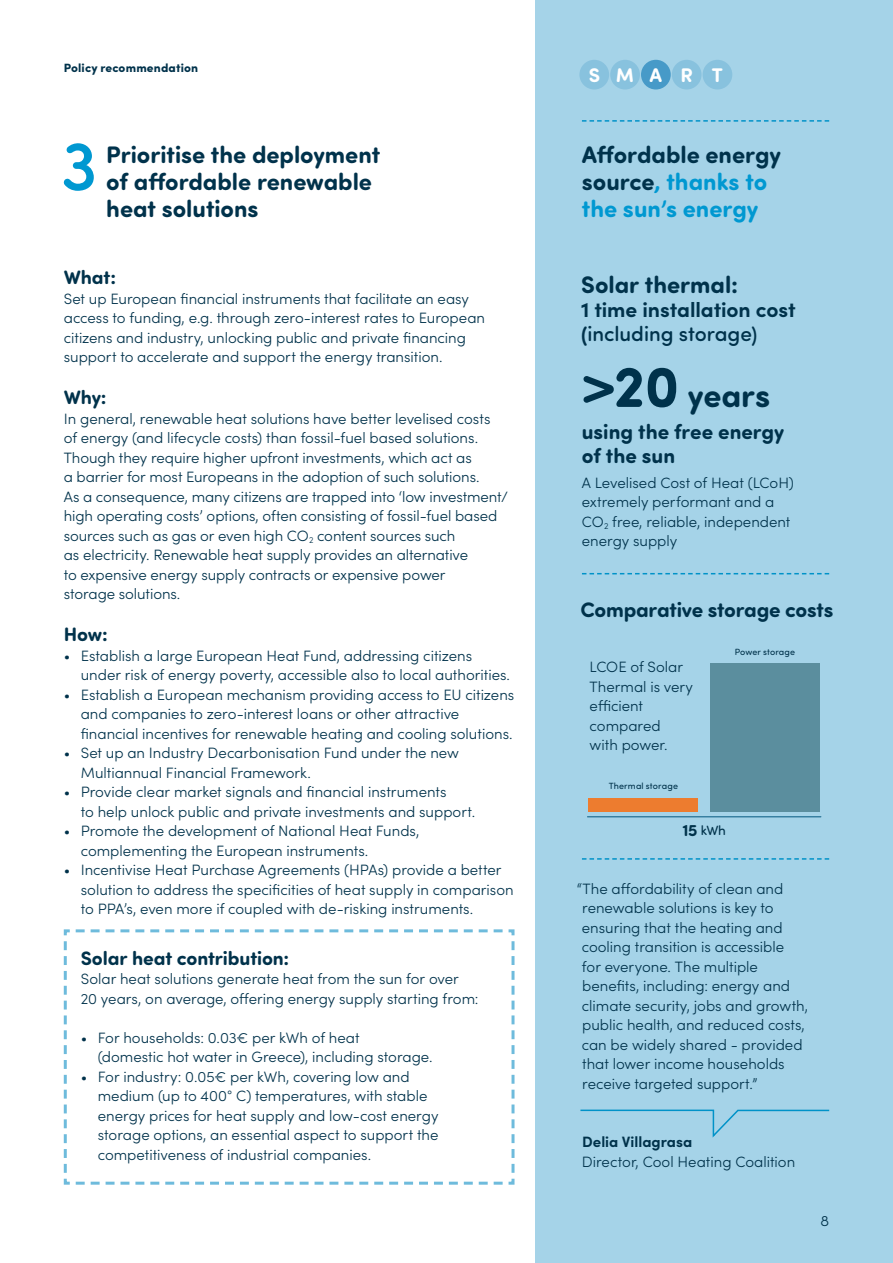
<style>
.page{position:relative;width:893px;height:1263px;background:#fff}
.page>*{position:absolute;margin:0;border:0;box-sizing:border-box;transform-origin:0 0}
.t1{font:500 70.65px "Sofia Pro Soft";color:#0098d1}
.t2{font:700 33px "Sofia Pro Soft";color:#00324b}
.t3{font:700 24px/27px "Sofia Pro Soft";color:#00324b}
.t4{font:700 24px/27px "Sofia Pro Soft";color:#0098d1}
.t5{font:700 21px/24px "Sofia Pro Soft";letter-spacing:-.01em;color:#00324b}
.t6{font:700 21px "Sofia Pro";letter-spacing:-.005em;color:#00324b}
.t7{font:500 21px "Sofia Pro Soft";color:#00324b}
.t8{font:700 19.8px "Sofia Pro Soft";color:#fff}
.t9{font:700 19.5px "Sofia Pro Soft";letter-spacing:-.005em;color:#00324b}
.t10{font:300 15px/19.5px "Sofia Pro";color:#00324b}
.t11{font:700 15px "Sofia Pro";color:#00324b}
.t12{font:13.5px "Sofia Pro Soft";color:#00324b}
.t13{font:900 12px "Sofia Pro";letter-spacing:.01em;color:#00324b}
.t14{font:9px "Sofia Pro Soft";letter-spacing:.015em;color:#00324b}
.s1{color:#00324b}
.s2{font-weight:700}
.s3{font-size:58.5px}
.s4{font-weight:700;font-size:16.5px}
</style>
<div class="page">
<div style="left:536px;top:0;width:357px;height:1263px;background:#a5d3e8"></div>
<svg style="left:580px;top:1109px;width:250px;height:29px"></svg>
<svg style="left:582px;top:858px;width:247px;height:2px"></svg>
<svg style="left:582px;top:120px;width:247px;height:2px"></svg>
<svg style="left:582px;top:573px;width:247px;height:1px"></svg>
<div style="left:710px;top:663px;width:110px;height:148px;background:#5b8e9e"></div>
<div style="left:588px;top:798px;width:110px;height:13px;background:#ed7c2f"></div>
<hr style="left:587px;top:816px;width:234px;height:1px;background:#0e5f85">
<div style="left:579px;top:60px;width:30px;height:29px;background:#88c2de;border-radius:50%"></div>
<div style="left:610px;top:60px;width:30px;height:29px;background:#88c2de;border-radius:50%"></div>
<div style="left:641px;top:60px;width:30px;height:29px;background:#479ac8;border-radius:50%"></div>
<div style="left:672px;top:60px;width:29px;height:29px;background:#88c2de;border-radius:50%"></div>
<div style="left:703px;top:60px;width:29px;height:29px;background:#88c2de;border-radius:50%"></div>
<svg style="left:63px;top:929px;width:452px;height:256px"></svg>
<p class="t13" style="left:64px;top:59px;width:136px">Policy recommendation</p>
<h3 class="t8" style="left:589px;top:60px;width:136px">S M A R T</h3>
<h1 class="t1" style="left:61px;top:114px;width:38px">3</h1>
<h3 class="t4" style="left:582px;top:139px;width:200px"><span class="s1">Affordable energy source</span>, thanks to the sun’s energy</h3>
<h3 class="t3" style="left:106px;top:139px;width:275px">Prioritise the deployment of affordable renewable heat solutions</h3>
<h3 class="t9" style="left:64px;top:263px;width:54px">What:</h3>
<p class="t10" style="left:64px;top:288px;width:423px">Set up European financial instruments that facilitate an easy access to funding, e.g. through zero-interest rates to European citizens and industry, unlocking public and private financing support to accelerate and support the energy transition.</p>
<h3 class="t9" style="left:64px;top:383px;width:44px">Why:</h3>
<p class="t10" style="left:64px;top:408px;width:446px">In general, renewable heat solutions have better levelised costs<br>of energy (and lifecycle costs) than fossil-fuel based solutions.<br>Though they require higher upfront investments, which act as<br>a barrier for most Europeans in the adoption of such solutions.<br>As a consequence, many citizens are trapped into ‘low investment/ high operating costs’ options, often consisting of fossil-fuel based sources such as gas or even high CO<sub>2</sub> content sources such<br>as electricity. Renewable heat supply provides an alternative<br>to expensive energy supply contracts or expensive power<br>storage solutions.</p>
<h3 class="t9" style="left:64px;top:620px;width:46px">How:</h3>
<p class="t10" style="left:81px;top:645px;width:431px;text-indent:-17px">• Establish a large European Heat Fund, addressing citizens under risk of energy poverty, accessible also to local authorities.</p>
<p class="t10" style="left:81px;top:684px;width:435px;text-indent:-17px">• Establish a European mechanism providing access to EU citizens and companies to zero-interest loans or other attractive financial incentives for renewable heating and cooling solutions.</p>
<p class="t10" style="left:81px;top:742px;width:380px;text-indent:-17px">• Set up an Industry Decarbonisation Fund under the new<br>Multiannual Financial Framework.</p>
<p class="t10" style="left:81px;top:781px;width:396px;text-indent:-17px">• Provide clear market signals and financial instruments<br>to help unlock public and private investments and support.</p>
<p class="t10" style="left:81px;top:820px;width:340px;text-indent:-17px">• Promote the development of National Heat Funds, complementing the European instruments.</p>
<p class="t10" style="left:81px;top:859px;width:434px;text-indent:-17px">• Incentivise Heat Purchase Agreements (HPAs) provide a better solution to address the specificities of heat supply in comparison to PPA’s, even more if coupled with de-risking instruments.</p>
<h3 class="t9" style="left:81px;top:944px;width:210px">Solar heat contribution:</h3>
<p class="t10" style="left:81px;top:968px;width:399px">Solar heat solutions generate heat from the sun for over<br>20 years, on average, offering energy supply starting from:</p>
<p class="t10" style="left:98px;top:1027px;width:336px;text-indent:-17px">• For households: 0.03€ per kWh of heat<br>(domestic hot water in Greece), including storage.</p>
<p class="t10" style="left:98px;top:1066px;width:342px;text-indent:-17px">• For industry: 0.05€ per kWh, covering low and medium (up to 400° C) temperatures, with stable energy prices for heat supply and low-cost energy storage options, an essential aspect to support the competitiveness of industrial companies.</p>
<h3 class="t3" style="left:581px;top:270px;width:158px">Solar thermal:</h3>
<h3 class="t6" style="left:581px;top:294px;width:216px">1 time installation cost</h3>
<h3 class="t7" style="left:581px;top:319px;width:178px"><span class="s2">(</span>including storage)</h3>
<h2 class="t2" style="left:579px;top:371px;width:192px"><span class="s3">&gt;20</span> years</h2>
<h3 class="t5" style="left:582px;top:419px;width:204px">using the free energy of the sun</h3>
<p class="t10" style="left:582px;top:472px;width:214px">A Levelised Cost of Heat (LCoH) extremely performant and a<br>CO<sub>2</sub> free, reliable, independent energy supply</p>
<h3 class="t5" style="left:580px;top:597px;width:254px">Comparative storage costs</h3>
<p class="t10" style="left:590px;top:656px;width:105px">LCOE of Solar<br>Thermal is very efficient compared<br>with power.</p>
<p class="t14" style="left:609px;top:780px;width:71px">Thermal storage</p>
<p class="t14" style="left:735px;top:646px;width:62px">Power storage</p>
<p class="t12" style="left:682px;top:821px;width:45px"><span class="s4">15</span> kWh</p>
<p class="t10" style="left:582px;top:878px;width:228px;text-indent:-5px">“The affordability of clean and renewable solutions is key to ensuring that the heating and cooling transition is accessible<br>for everyone. The multiple benefits, including: energy and climate security, jobs and growth, public health, and reduced costs, can be widely shared - provided that lower income households receive targeted support.”</p>
<p class="t11" style="left:582px;top:1130px;width:112px">Delia Villagrasa</p>
<p class="t10" style="left:582px;top:1151px;width:215px">Director, Cool Heating Coalition</p>
<p class="t10" style="left:820px;top:1210px;width:10px">8</p>
</div>
